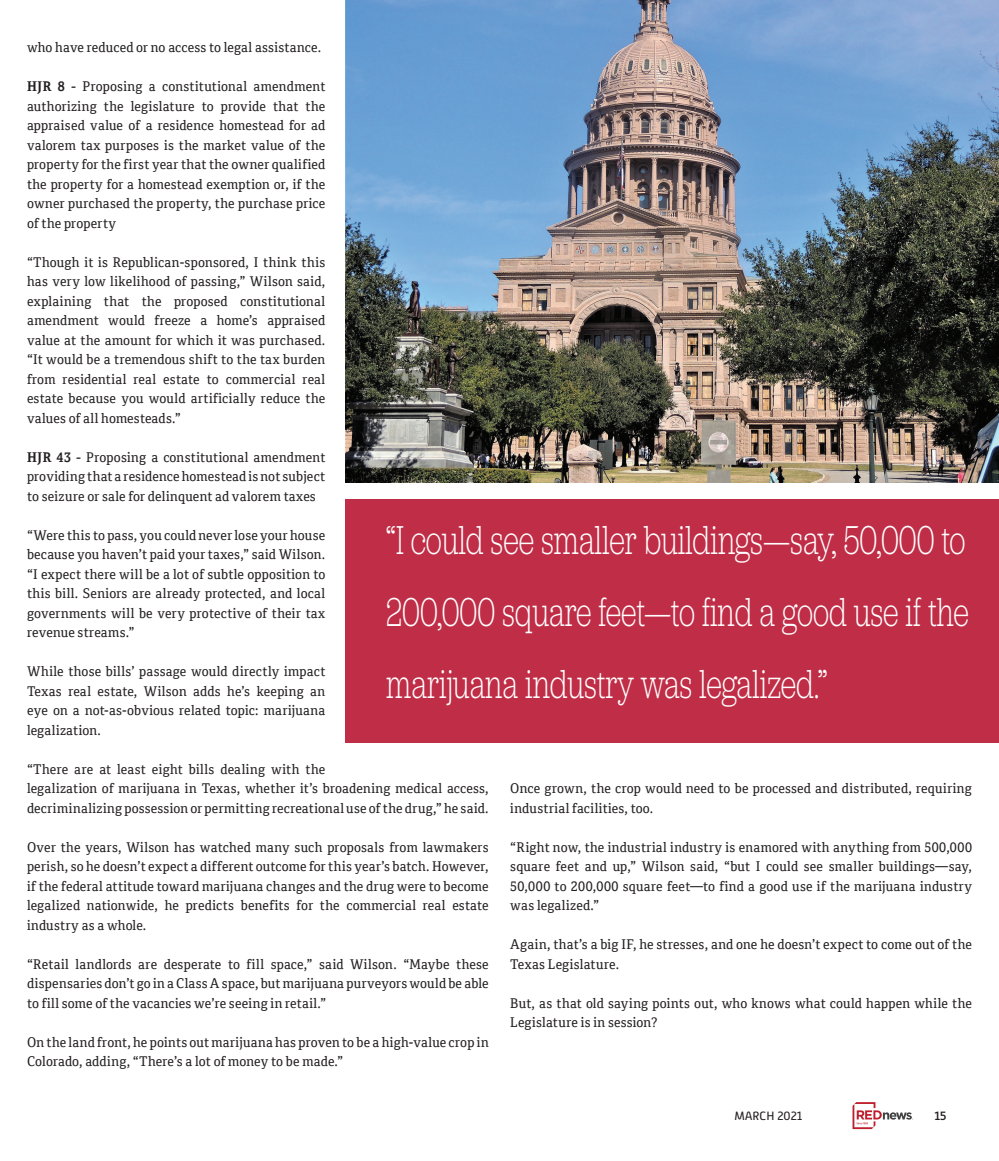
<style>
.page{position:relative;width:999px;height:1161px;background:#fff}
.page>*{position:absolute;margin:0;border:0;box-sizing:border-box;transform-origin:0 0}
.pull_quote_reverse{font:300 42px/72px "Jubilat";color:#fff;text-align:justify;scale:.71 1}
.body{font:13.5px/19.5px "Cordale";letter-spacing:.015em;color:#231f20;text-align:justify;scale:.96 1}
.t1{font:12px "Alwyn New";color:#231f20}
.t2{font:500 12px "Alwyn New";color:#231f20}
.s1{font-weight:700}
</style>
<div class="page">
<svg style="left:853px;top:1102px;width:60px;height:27px"></svg>
<div style="left:346px;top:500px;width:653px;height:243px;background:#c02d46"></div>
<img style="left:346px;top:0;width:653px;height:482px">
<p class="body" style="left:27px;top:38px;width:308px">who have reduced or no access to legal assistance.</p>
<p class="body" style="left:27px;top:77px;width:312px"><span class="s1">HJR 8 -</span> Proposing a constitutional amendment authorizing the legislature to provide that the appraised value of a residence homestead for ad valorem tax purposes is the market value of the property for the first year that the owner qualified the property for a homestead exemption or, if the owner purchased the property, the purchase price of the property</p>
<p class="body" style="left:27px;top:252px;width:312px">“Though it is Republican-sponsored, I think this has very low likelihood of passing,” Wilson said, explaining that the proposed constitutional amendment would freeze a home’s appraised value at the amount for which it was purchased. “It would be a tremendous shift to the tax burden from residential real estate to commercial real estate because you would artificially reduce the values of all homesteads.”</p>
<p class="body" style="left:27px;top:447px;width:312px"><span class="s1">HJR 43 -</span> Proposing a constitutional amendment providing that a residence homestead is not subject to seizure or sale for delinquent ad valorem taxes</p>
<p class="body" style="left:27px;top:525px;width:312px">“Were this to pass, you could never lose your house because you haven’t paid your taxes,” said Wilson. “I expect there will be a lot of subtle opposition to this bill. Seniors are already protected, and local governments will be very protective of their tax revenue streams.”</p>
<p class="body" style="left:27px;top:662px;width:312px">While those bills’ passage would directly impact Texas real estate, Wilson adds he’s keeping an eye on a not-as-obvious related topic: marijuana legalization.</p>
<p class="body" style="left:27px;top:759px;width:482px;text-align:left">“There are at least eight bills dealing with the<br>legalization of marijuana in Texas, whether it’s broadening medical access, decriminalizing possession or permitting recreational use of the drug,” he said.</p>
<p class="body" style="left:27px;top:837px;width:482px">Over the years, Wilson has watched many such proposals from lawmakers perish, so he doesn’t expect a different outcome for this year’s batch. However, if the federal attitude toward marijuana changes and the drug were to become legalized nationwide, he predicts benefits for the commercial real estate industry as a whole.</p>
<p class="body" style="left:27px;top:954px;width:482px">“Retail landlords are desperate to fill space,” said Wilson. “Maybe these dispensaries don’t go in a Class A space, but marijuana purveyors would be able to fill some of the vacancies we’re seeing in retail.”</p>
<p class="body" style="left:27px;top:1032px;width:482px">On the land front, he points out marijuana has proven to be a high-value crop in<br>Colorado, adding, “There’s a lot of money to be made.”</p>
<p class="pull_quote_reverse" style="left:386px;top:502px;width:822px">“I could see smaller buildings—say, 50,000 to 200,000 square feet—to find a good use if the marijuana industry was legalized.”</p>
<p class="body" style="left:510px;top:779px;width:482px">Once grown, the crop would need to be processed and distributed, requiring industrial facilities, too.</p>
<p class="body" style="left:510px;top:837px;width:482px">“Right now, the industrial industry is enamored with anything from 500,000 square feet and up,” Wilson said, “but I could see smaller buildings—say, 50,000 to 200,000 square feet—to find a good use if the marijuana industry was legalized.”</p>
<p class="body" style="left:510px;top:935px;width:482px">Again, that’s a big IF, he stresses, and one he doesn’t expect to come out of the<br>Texas Legislature.</p>
<p class="body" style="left:510px;top:993px;width:482px">But, as that old saying points out, who knows what could happen while the<br>Legislature is in session?</p>
<p class="t1" style="left:734px;top:1109px;width:70px">MARCH 2021</p>
<p class="t2" style="left:934px;top:1109px;width:14px">15</p>
</div>
